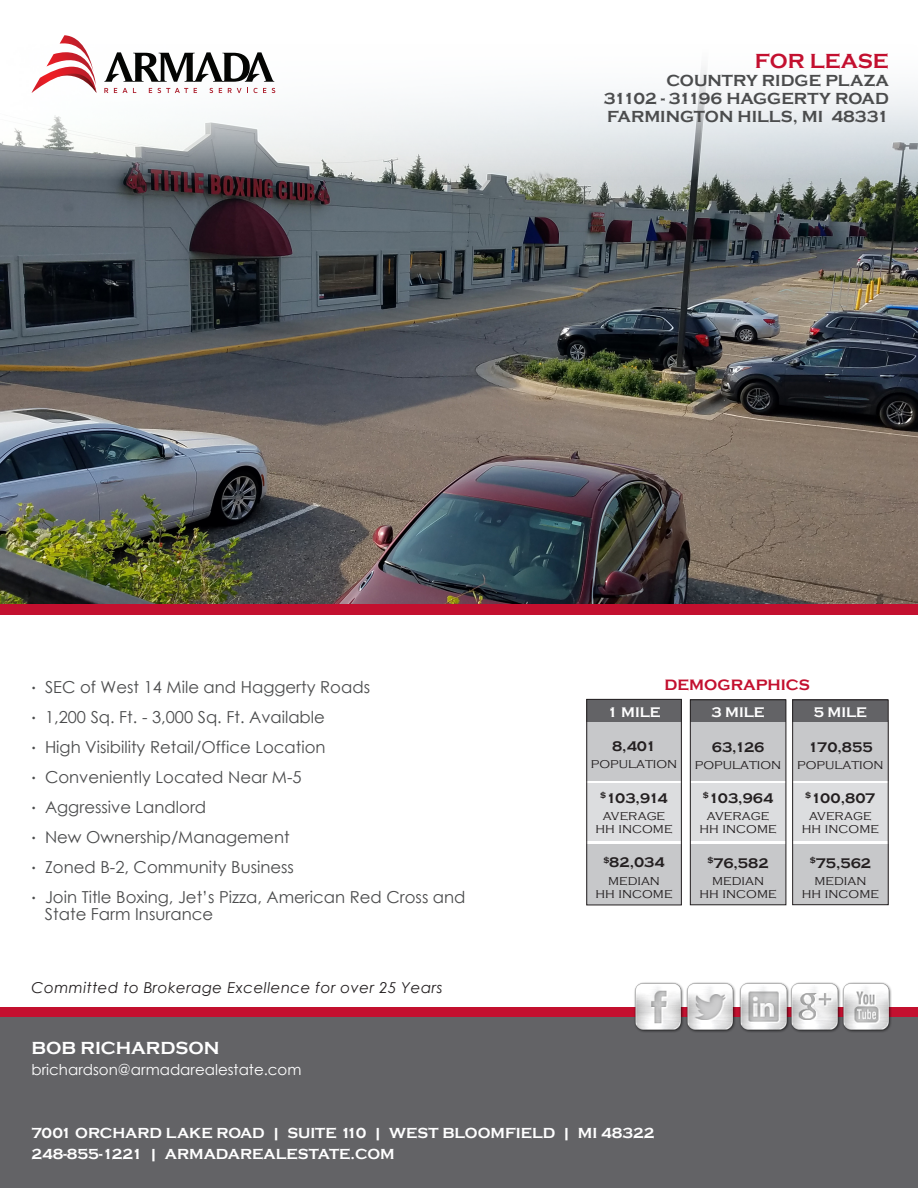
<style>
.page{position:relative;width:918px;height:1188px;background:#fff}
.page>*{position:absolute;margin:0;border:0;box-sizing:border-box;transform-origin:0 0}
.t1{font:700 21px "Copperplate Gothic";color:#c3102f}
.t2{font:700 18px "Copperplate Gothic";color:#fff}
.t3{font:16.5px "Century Gothic";color:#4b4c4d}
.t4{font:700 16.5px "Copperplate Gothic";color:#4b4c4d}
.t5{font:700 15.45px "Copperplate Gothic";color:#c3102f}
.t6{font:700 15px "Copperplate Gothic";color:#fff}
.t7{font:italic 15px "Century Gothic";letter-spacing:.03em;color:#231f20}
.t8{font:15px "Century Gothic";color:#fff}
.t9{font:300 14.25px "Copperplate Gothic";color:#231f20}
.t10{font:700 14.25px "Copperplate Gothic";color:#231f20}
.t11{font:700 14.25px "Copperplate Gothic";color:#fff}
</style>
<div class="page">
<img style="left:0;top:67px;width:918px;height:537px">
<div style="left:0;top:1007px;width:918px;height:21px;background:#c3102f"></div>
<div style="left:0;top:1018px;width:918px;height:170px;background:#636366"></div>
<div style="left:0;top:604px;width:918px;height:10px;background:#c3102f"></div>
<svg style="left:104px;top:88px;width:4px;height:5px"></svg>
<svg style="left:114px;top:88px;width:22px;height:5px"></svg>
<svg style="left:149px;top:88px;width:3px;height:5px"></svg>
<svg style="left:158px;top:88px;width:30px;height:5px"></svg>
<svg style="left:194px;top:88px;width:3px;height:5px"></svg>
<svg style="left:210px;top:88px;width:3px;height:5px"></svg>
<svg style="left:219px;top:88px;width:3px;height:5px"></svg>
<svg style="left:228px;top:88px;width:20px;height:5px"></svg>
<svg style="left:254px;top:88px;width:3px;height:5px"></svg>
<svg style="left:263px;top:88px;width:3px;height:5px"></svg>
<svg style="left:272px;top:88px;width:3px;height:5px"></svg>
<svg style="left:104px;top:52px;width:170px;height:30px"></svg>
<svg style="left:32px;top:35px;width:64px;height:58px"></svg>
<img style="left:633px;top:982px;width:103px;height:50px">
<img style="left:738px;top:982px;width:154px;height:50px">
<div style="left:793px;top:784px;width:95px;height:57px;background:#dcdddf"></div>
<div style="left:691px;top:784px;width:95px;height:57px;background:#dcdddf"></div>
<div style="left:793px;top:844px;width:95px;height:61px;background:#c7c8ca"></div>
<div style="left:690px;top:844px;width:95px;height:61px;background:#c7c8ca"></div>
<div style="left:586px;top:844px;width:95px;height:61px;background:#c7c8ca"></div>
<div style="left:793px;top:721px;width:95px;height:60px;background:#c7c8ca"></div>
<div style="left:690px;top:721px;width:95px;height:60px;background:#c7c8ca"></div>
<div style="left:586px;top:721px;width:95px;height:60px;background:#c7c8ca"></div>
<div style="left:587px;top:784px;width:95px;height:57px;background:#dcdddf"></div>
<div style="left:587px;top:700px;width:95px;height:22px;background:#636366"></div>
<div style="left:691px;top:700px;width:95px;height:22px;background:#636366"></div>
<div style="left:793px;top:700px;width:95px;height:22px;background:#636366"></div>
<div style="left:793px;top:700px;width:95px;height:205px;border:1px solid #231f20"></div>
<div style="left:690px;top:700px;width:96px;height:205px;border:1px solid #231f20"></div>
<p class="t1" style="left:755px;top:50px;width:136px">FOR LEASE</p>
<p class="t4" style="left:666px;top:72px;width:224px">COUNTRY RIDGE PLAZA</p>
<p class="t4" style="left:604px;top:90px;width:287px">31102 - 31196 HAGGERTY ROAD</p>
<p class="t4" style="left:607px;top:108px;width:283px">FARMINGTON HILLS, MI 48331</p>
<p class="t3" style="left:32px;top:676px;width:340px"><sup>.</sup> SEC of West 14 Mile and Haggerty Roads</p>
<p class="t3" style="left:32px;top:706px;width:295px"><sup>.</sup> 1,200 Sq. Ft. - 3,000 Sq. Ft. Available</p>
<p class="t3" style="left:32px;top:736px;width:296px"><sup>.</sup> High Visibility Retail/Office Location</p>
<p class="t3" style="left:32px;top:766px;width:272px"><sup>.</sup> Conveniently Located Near M-5</p>
<p class="t3" style="left:32px;top:796px;width:176px"><sup>.</sup> Aggressive Landlord</p>
<p class="t3" style="left:32px;top:826px;width:260px"><sup>.</sup> New Ownership/Management</p>
<p class="t3" style="left:32px;top:856px;width:264px"><sup>.</sup> Zoned B-2, Community Business</p>
<p class="t3" style="left:32px;top:886px;width:436px"><sup>.</sup> Join Title Boxing, Jet’s Pizza, American Red Cross and</p>
<p class="t3" style="left:45px;top:902px;width:170px">State Farm Insurance</p>
<p class="t7" style="left:32px;top:977px;width:413px">Committed to Brokerage Excellence for over 25 Years</p>
<p class="t2" style="left:32px;top:1038px;width:190px">BOB RICHARDSON</p>
<p class="t8" style="left:32px;top:1059px;width:272px">brichardson@armadarealestate.com</p>
<p class="t5" style="left:664px;top:676px;width:147px">DEMOGRAPHICS</p>
<p class="t11" style="left:607px;top:704px;width:55px">1 MILE</p>
<p class="t10" style="left:612px;top:739px;width:45px">8,401</p>
<p class="t9" style="left:591px;top:756px;width:88px">population</p>
<p class="t10" style="left:600px;top:790px;width:69px"><sup>$</sup>103,914</p>
<p class="t9" style="left:603px;top:807px;width:64px">average</p>
<p class="t9" style="left:596px;top:821px;width:79px">hh income</p>
<p class="t10" style="left:603px;top:855px;width:63px"><sup>$</sup>82,034</p>
<p class="t9" style="left:608px;top:872px;width:53px">median</p>
<p class="t9" style="left:596px;top:885px;width:79px">hh income</p>
<p class="t11" style="left:711px;top:705px;width:55px">3 MILE</p>
<p class="t10" style="left:712px;top:739px;width:54px">63,126</p>
<p class="t9" style="left:695px;top:756px;width:88px">population</p>
<p class="t10" style="left:703px;top:790px;width:72px"><sup>$</sup>103,964</p>
<p class="t9" style="left:707px;top:808px;width:64px">average</p>
<p class="t9" style="left:700px;top:821px;width:79px">hh income</p>
<p class="t10" style="left:708px;top:855px;width:62px"><sup>$</sup>76,582</p>
<p class="t9" style="left:712px;top:873px;width:53px">median</p>
<p class="t9" style="left:700px;top:886px;width:79px">hh income</p>
<p class="t11" style="left:814px;top:705px;width:55px">5 MILE</p>
<p class="t10" style="left:808px;top:739px;width:66px">170,855</p>
<p class="t9" style="left:797px;top:756px;width:88px">population</p>
<p class="t10" style="left:805px;top:791px;width:72px"><sup>$</sup>100,807</p>
<p class="t9" style="left:809px;top:808px;width:64px">average</p>
<p class="t9" style="left:802px;top:821px;width:79px">hh income</p>
<p class="t10" style="left:810px;top:855px;width:63px"><sup>$</sup>75,562</p>
<p class="t9" style="left:815px;top:873px;width:53px">median</p>
<p class="t9" style="left:802px;top:886px;width:79px">hh income</p>
<p class="t6" style="left:32px;top:1125px;width:625px">7001 ORCHARD LAKE ROAD | SUITE 110 | WEST BLOOMFIELD | MI 48322</p>
<p class="t6" style="left:32px;top:1146px;width:365px">248-855-1221 | ARMADAREALESTATE.COM</p>
</div>
